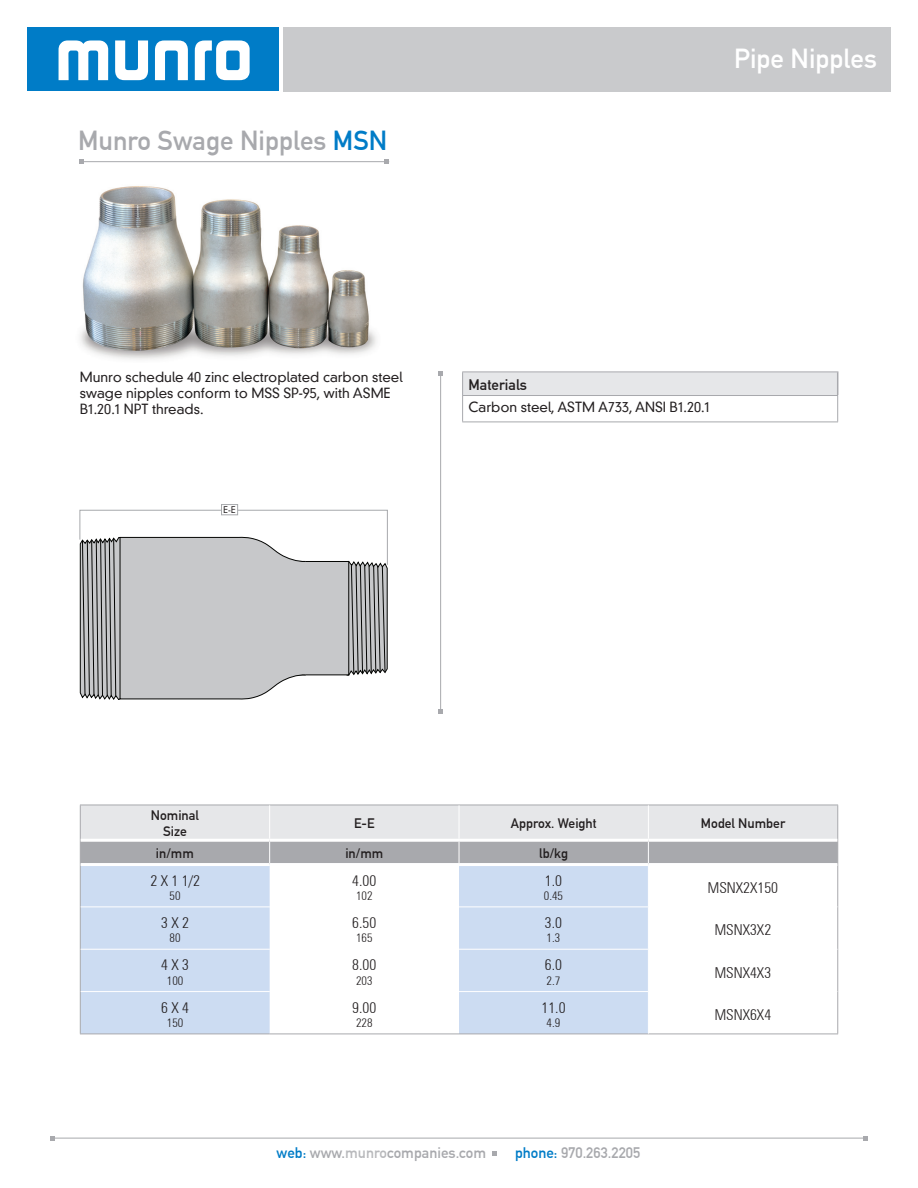
<style>
.page{position:relative;width:918px;height:1188px;background:#fff}
.page>*{position:absolute;margin:0;border:0;box-sizing:border-box;transform-origin:0 0}
.t1{font:700 73.5px "Dicot";color:#fff}
.t2{font:27px "DIN Mittelschrift LT Alternate";color:#a8a9ad}
.t3{font:27px "DIN Mittelschrift LT Alternate";color:#fff}
.t4{font:300 condensed 15px "Zurich BT";color:#231f20}
.t5{font:15px "DIN Mittelschrift LT Alternate";color:#a8a9ad}
.t6{font:15px "DIN Mittelschrift LT Alternate";color:#231f20}
.t7{font:300 13.5px "DIN Neuzeit Grotesk LT";color:#231f20}
.t8{font:13.5px "DIN Mittelschrift LT Alternate";color:#231f20}
.t9{font:300 condensed 12px "Zurich BT";color:#231f20}
.t10{font:9.45px "Futura BT";color:#231f20}
.s1{color:#007cc7}
.s2{color:#b8b9bc}
</style>
<div class="page">
<img style="left:80px;top:186px;width:297px;height:174px">
<div style="left:27px;top:27px;width:252px;height:64px;background:#007cc7"></div>
<div style="left:284px;top:27px;width:607px;height:64px;background:#c9cacc"></div>
<div style="left:463px;top:372px;width:375px;height:24px;background:#e6e7e9"></div>
<hr style="left:462px;top:372px;width:376px;height:1px;background:#a8a9ad">
<hr style="left:462px;top:395px;width:376px;height:1px;background:#a8a9ad">
<svg style="left:462px;top:372px;width:1px;height:50px"></svg>
<svg style="left:837px;top:373px;width:1px;height:49px"></svg>
<hr style="left:462px;top:422px;width:376px;height:1px;background:#a8a9ad">
<hr style="left:80px;top:161px;width:309px;height:1px;background:#a8a9ad">
<hr style="left:54px;top:1138px;width:811px;height:1px;background:#a8a9ad">
<svg style="left:385px;top:160px;width:4px;height:4px"></svg>
<svg style="left:439px;top:371px;width:4px;height:4px"></svg>
<svg style="left:439px;top:710px;width:4px;height:4px"></svg>
<svg style="left:51px;top:1136px;width:4px;height:4px"></svg>
<svg style="left:863px;top:1136px;width:4px;height:4px"></svg>
<svg style="left:80px;top:160px;width:4px;height:4px"></svg>
<svg style="left:492px;top:1151px;width:5px;height:5px"></svg>
<div style="left:221px;top:504px;width:17px;height:11px;border:1px solid #a7a9ac"></div>
<svg style="left:80px;top:510px;width:308px;height:190px"></svg>
<hr style="left:440px;top:372px;width:1px;height:339px;background:#a8a9ad">
<svg style="left:81px;top:866px;width:567px;height:168px;fill:#ccdcf2"></svg>
<hr style="left:80px;top:865px;width:1px;height:42px;background:#a8a9ad">
<hr style="left:837px;top:865px;width:1px;height:42px;background:#a8a9ad">
<hr style="left:80px;top:907px;width:1px;height:42px;background:#a8a9ad">
<hr style="left:837px;top:907px;width:1px;height:42px;background:#a8a9ad">
<hr style="left:80px;top:949px;width:1px;height:43px;background:#a8a9ad">
<hr style="left:837px;top:949px;width:1px;height:43px;background:#a8a9ad">
<hr style="left:81px;top:907px;width:189px;height:1px;background:#fff">
<hr style="left:270px;top:907px;width:189px;height:1px;background:#fff">
<hr style="left:81px;top:949px;width:189px;height:1px;background:#fff">
<hr style="left:270px;top:949px;width:189px;height:1px;background:#fff">
<hr style="left:81px;top:991px;width:189px;height:1px;background:#fff">
<hr style="left:270px;top:991px;width:189px;height:1px;background:#fff">
<hr style="left:80px;top:992px;width:1px;height:42px;background:#a8a9ad">
<hr style="left:837px;top:992px;width:1px;height:42px;background:#a8a9ad">
<hr style="left:80px;top:1034px;width:190px;height:1px;background:#a8a9ad">
<hr style="left:270px;top:1034px;width:189px;height:1px;background:#a8a9ad">
<hr style="left:648px;top:1034px;width:190px;height:1px;background:#a8a9ad">
<hr style="left:459px;top:1034px;width:189px;height:1px;background:#a8a9ad">
<svg style="left:80px;top:805px;width:758px;height:60px;background:#d0d1d4"></svg>
<hr style="left:459px;top:907px;width:189px;height:1px;background:#fff">
<hr style="left:459px;top:949px;width:189px;height:1px;background:#fff">
<hr style="left:459px;top:991px;width:189px;height:1px;background:#fff">
<hr style="left:459px;top:839px;width:189px;height:3px;background:#fff">
<hr style="left:459px;top:863px;width:189px;height:3px;background:#fff">
<p class="t1" style="left:55px;top:19px;width:200px">munro</p>
<p class="t3" style="left:734px;top:43px;width:144px">Pipe Nipples</p>
<p class="t2" style="left:78px;top:125px;width:311px">Munro Swage Nipples <span class="s1">MSN</span></p>
<p class="t7" style="left:80px;top:369px;width:324px">Munro schedule 40 zinc electroplated carbon steel</p>
<p class="t7" style="left:80px;top:385px;width:312px">swage nipples conform to MSS SP-95, with ASME</p>
<p class="t7" style="left:80px;top:401px;width:125px">B1.20.1 NPT threads.</p>
<p class="t10" style="left:223px;top:504px;width:14px">E-E</p>
<p class="t6" style="left:469px;top:375px;width:60px">Materials</p>
<p class="t7" style="left:469px;top:399px;width:243px">Carbon steel, ASTM A733, ANSI B1.20.1</p>
<p class="t8" style="left:151px;top:807px;width:50px">Nominal</p>
<p class="t8" style="left:163px;top:823px;width:25px">Size</p>
<p class="t8" style="left:354px;top:815px;width:22px">E-E</p>
<p class="t8" style="left:511px;top:815px;width:87px">Approx. Weight</p>
<p class="t8" style="left:701px;top:815px;width:86px">Model Number</p>
<p class="t8" style="left:156px;top:845px;width:39px">in/mm</p>
<p class="t8" style="left:345px;top:845px;width:39px">in/mm</p>
<p class="t8" style="left:539px;top:845px;width:30px">lb/kg</p>
<p class="t4" style="left:150px;top:871px;width:51px">2 X 1 1/2</p>
<p class="t9" style="left:170px;top:889px;width:13px">50</p>
<p class="t4" style="left:352px;top:871px;width:26px">4.00</p>
<p class="t9" style="left:356px;top:889px;width:18px">102</p>
<p class="t4" style="left:545px;top:871px;width:19px">1.0</p>
<p class="t9" style="left:544px;top:889px;width:21px">0.45</p>
<p class="t4" style="left:161px;top:914px;width:30px">3 X 2</p>
<p class="t9" style="left:170px;top:931px;width:13px">80</p>
<p class="t4" style="left:352px;top:914px;width:26px">6.50</p>
<p class="t9" style="left:356px;top:931px;width:18px">165</p>
<p class="t4" style="left:545px;top:914px;width:19px">3.0</p>
<p class="t9" style="left:547px;top:931px;width:15px">1.3</p>
<p class="t4" style="left:161px;top:956px;width:30px">4 X 3</p>
<p class="t9" style="left:167px;top:973px;width:18px">100</p>
<p class="t4" style="left:352px;top:956px;width:26px">8.00</p>
<p class="t9" style="left:356px;top:973px;width:18px">203</p>
<p class="t4" style="left:545px;top:956px;width:19px">6.0</p>
<p class="t9" style="left:547px;top:973px;width:15px">2.7</p>
<p class="t4" style="left:161px;top:998px;width:30px">6 X 4</p>
<p class="t9" style="left:167px;top:1016px;width:18px">150</p>
<p class="t4" style="left:352px;top:998px;width:26px">9.00</p>
<p class="t9" style="left:356px;top:1016px;width:18px">228</p>
<p class="t4" style="left:541px;top:998px;width:26px">11.0</p>
<p class="t9" style="left:547px;top:1016px;width:15px">4.9</p>
<p class="t5" style="left:277px;top:1144px;width:211px"><span class="s1">web:</span> www.<span class="s2">munro</span>companies.com</p>
<p class="t5" style="left:515px;top:1144px;width:127px"><span class="s1">phone:</span> 970.263.2205</p>
<p class="t4" style="left:708px;top:878px;width:72px">MSNX2X150</p>
<p class="t4" style="left:715px;top:921px;width:58px">MSNX3X2</p>
<p class="t4" style="left:715px;top:963px;width:58px">MSNX4X3</p>
<p class="t4" style="left:715px;top:1006px;width:58px">MSNX6X4</p>
</div>
